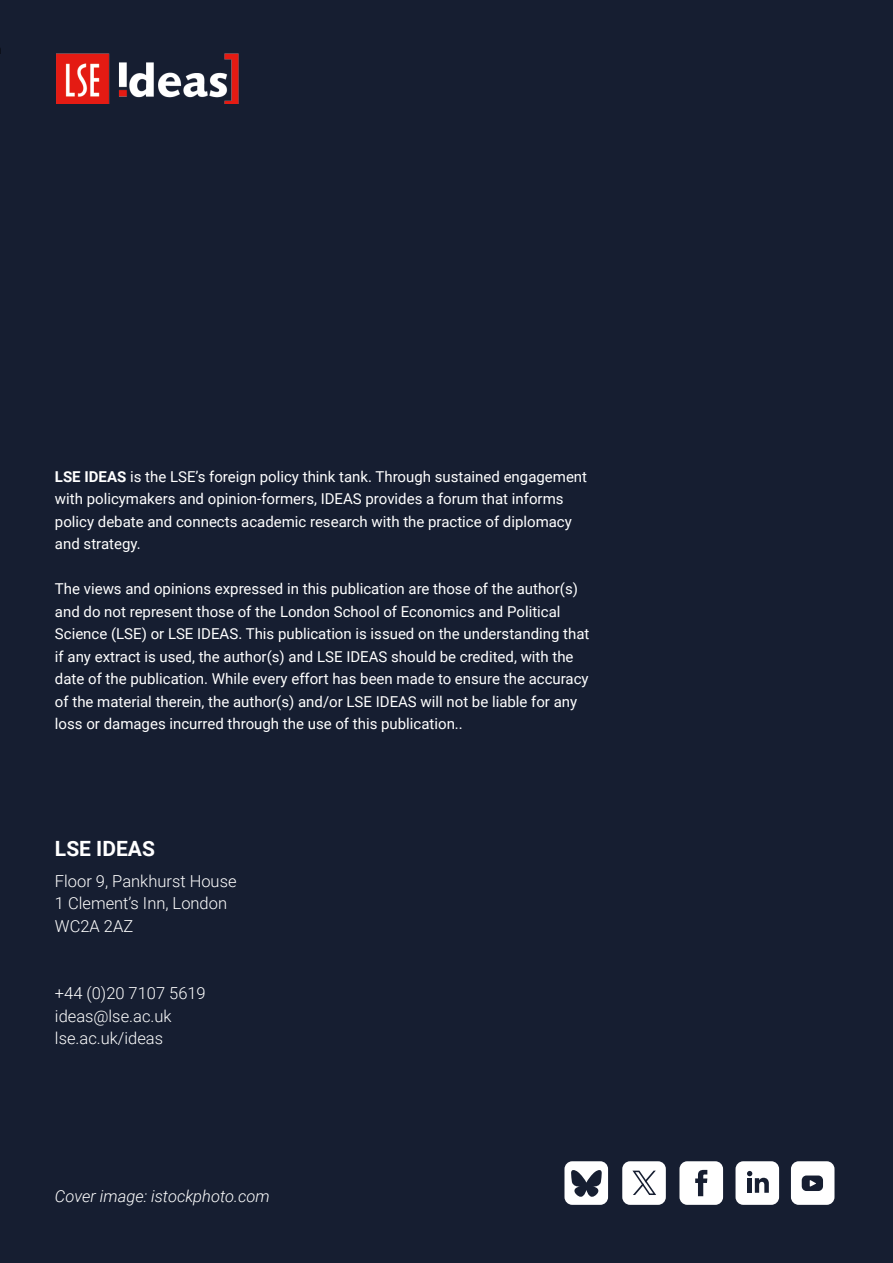
<style>
.page{position:relative;width:893px;height:1263px;background:#161e31}
.page>*{position:absolute;margin:0;border:0;box-sizing:border-box;transform-origin:0 0}
.t1{font:700 21px "Roboto";color:#fff}
.t2{font:300 16.5px/22.5px "Roboto";color:#fff}
.t3{font:italic 300 16.5px "Roboto";color:#fff}
.t4{font:15px/22.5px "Roboto";color:#fff}
.s1{font-weight:700}
</style>
<div class="page">
<img style="left:56px;top:53px;width:183px;height:51px">
<div style="left:622px;top:1161px;width:44px;height:44px;background:#fff;border-radius:8px"></div>
<svg style="left:632px;top:1170px;width:24px;height:25px"></svg>
<div style="left:564px;top:1161px;width:44px;height:44px;background:#fff;border-radius:8px"></div>
<svg style="left:571px;top:1170px;width:31px;height:27px"></svg>
<div style="left:679px;top:1161px;width:44px;height:44px;background:#fff;border-radius:8px"></div>
<svg style="left:695px;top:1170px;width:12px;height:26px"></svg>
<div style="left:791px;top:1161px;width:43px;height:44px;background:#fff;border-radius:8px"></div>
<svg style="left:802px;top:1175px;width:21px;height:16px"></svg>
<div style="left:735px;top:1161px;width:44px;height:44px;background:#fff;border-radius:8px"></div>
<svg style="left:747px;top:1171px;width:22px;height:22px"></svg>
<p class="t4" style="left:55px;top:464px;width:534px"><span class="s1">LSE IDEAS</span> is the LSE’s foreign policy think tank. Through sustained engagement with policymakers and opinion-formers, IDEAS provides a forum that informs policy debate and connects academic research with the practice of diplomacy and strategy.</p>
<p class="t4" style="left:55px;top:577px;width:536px">The views and opinions expressed in this publication are those of the author(s) and do not represent those of the London School of Economics and Political Science (LSE) or LSE IDEAS. This publication is issued on the understanding that if any extract is used, the author(s) and LSE IDEAS should be credited, with the date of the publication. While every effort has been made to ensure the accuracy of the material therein, the author(s) and/or LSE IDEAS will not be liable for any loss or damages incurred through the use of this publication..</p>
<h1 class="t1" style="left:55px;top:834px;width:102px">LSE IDEAS</h1>
<p class="t2" style="left:55px;top:869px;width:183px">Floor 9, Pankhurst House<br>1 Clement’s Inn, London<br>WC2A 2AZ</p>
<p class="t2" style="left:55px;top:981px;width:152px">+44 (0)20 7107 5619 ideas@lse.ac.uk lse.ac.uk/ideas</p>
<p class="t3" style="left:55px;top:1184px;width:216px">Cover image: istockphoto.com</p>
</div>
